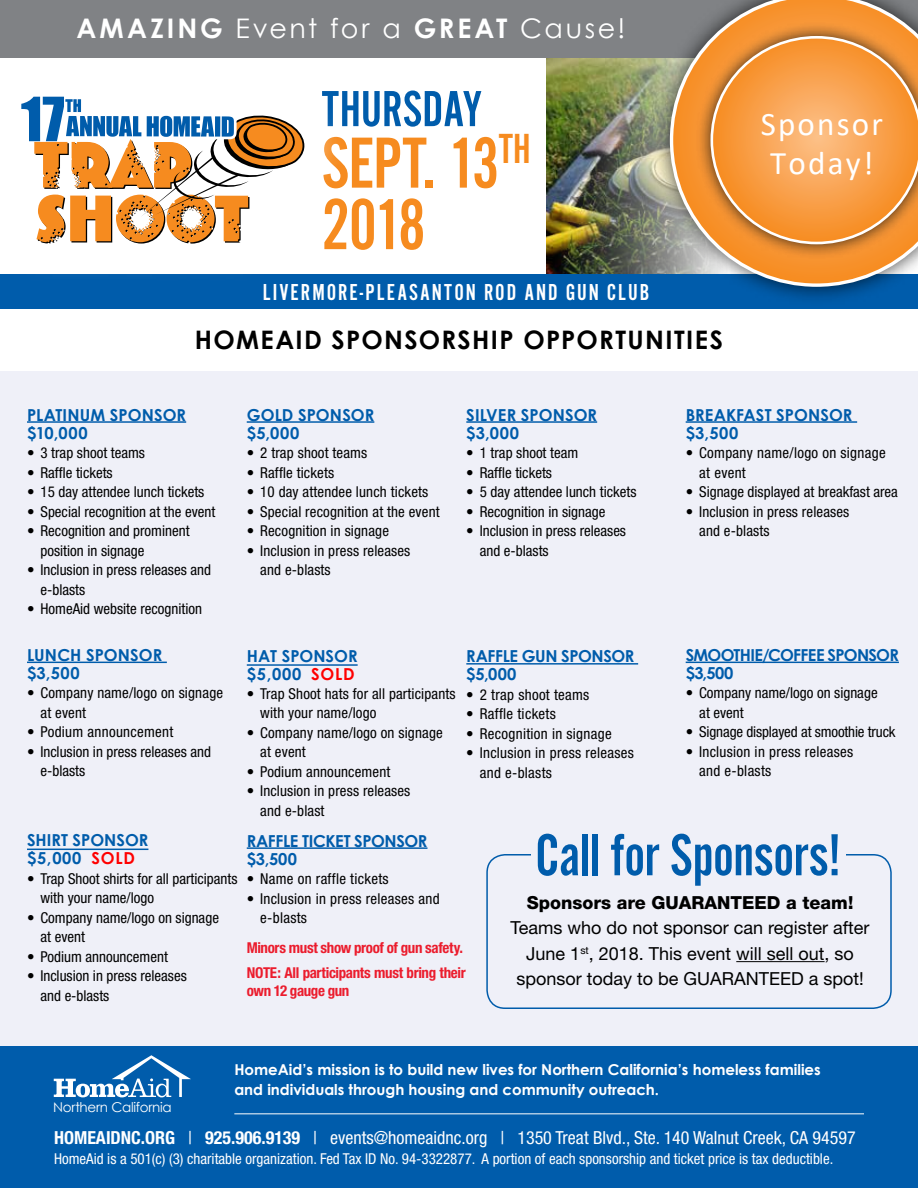
<style>
.page{position:relative;width:918px;height:1188px;background:#fff}
.page>*{position:absolute;margin:0;border:0;box-sizing:border-box;transform-origin:0 0}
.t1{font:75px/61.5px "Alternate Got No 2 D";letter-spacing:-.02em;color:#f68b1f}
.t2{font:61.5px "Alternate Got No 2 D";letter-spacing:-.005em;color:#005cab}
.t3{font:56.25px "Impact";color:#005cab}
.t4{font:52.65px "Alternate Got No 2 D";color:#005cab}
.t5{font:33px/39.6px "Calibri";letter-spacing:.07em;color:#fff}
.t6{font:27px "Century Gothic";letter-spacing:.095em;color:#fff}
.t7{font:700 25.5px "Century Gothic";letter-spacing:.055em;color:#000}
.t8{font:24px "Alternate Got No 2 D";letter-spacing:.085em;color:#fff}
.t9{font:18px/25.5px "Helvetica Neue";color:#000;text-align:center}
.t10{font:condensed 18px "Helvetica Neue";color:#fff}
.t11{font:800 18px "Helvetica Neue";color:#000}
.t12{font:700 16.5px/18px "Century Gothic";color:#005cab}
.t13{font:700 16.5px/18px "Century Gothic";letter-spacing:-.02em;color:#005cab}
.t14{font:700 16.5px/18px "Century Gothic";letter-spacing:-.045em;color:#005cab}
.t15{font:condensed 15px/19.5px "Helvetica Neue";letter-spacing:.01em;color:#000}
.t16{font:700 15px/19.5px "Century Gothic";color:#fff}
.t17{font:condensed 15px "Helvetica Neue";color:#fff}
.t18{font:700 condensed 15px/24.8px "Helvetica Neue";letter-spacing:-.025em;color:#eb1c2d}
.t19{font:condensed 15px "Helvetica Neue";letter-spacing:-.01em;color:#000}
.t20{font:13.5px "Century Gothic";letter-spacing:-.02em;color:#fff}
.s1{font-weight:700}
.s2{color:#f00}
</style>
<div class="page">
<img style="left:546px;top:57px;width:104px;height:218px">
<div style="left:0;top:275px;width:918px;height:34px;background:#005cab"></div>
<div style="left:0;top:372px;width:918px;height:717px;background:#eff0f8"></div>
<div style="left:0;top:0;width:918px;height:57px;background:#808285"></div>
<div style="left:0;top:57px;width:346px;height:224px;background:#fff"></div>
<svg style="left:34px;top:99px;width:271px;height:145px"></svg>
<div style="left:0;top:1047px;width:918px;height:141px;background:#005cab"></div>
<svg style="left:54px;top:1055px;width:137px;height:42px"></svg>
<hr style="left:234px;top:1113px;width:630px;height:1px;background:#fff">
<div style="left:650px;top:0;width:268px;height:307px;background:#000;opacity:.75"></div>
<svg style="left:670px;top:0;width:248px;height:287px"></svg>
<div style="left:695px;top:21px;width:223px;height:239px;background:#000;opacity:.75"></div>
<svg style="left:710px;top:36px;width:208px;height:208px"></svg>
<hr style="left:466px;top:421px;width:131px;height:2px;background:#005cab">
<hr style="left:27px;top:662px;width:140px;height:1px;background:#005cab">
<hr style="left:247px;top:421px;width:127px;height:2px;background:#005cab">
<hr style="left:686px;top:662px;width:213px;height:1px;background:#005cab">
<hr style="left:247px;top:847px;width:181px;height:2px;background:#005cab">
<hr style="left:27px;top:421px;width:159px;height:2px;background:#005cab">
<hr style="left:686px;top:421px;width:171px;height:2px;background:#005cab">
<hr style="left:247px;top:664px;width:111px;height:2px;background:#005cab">
<hr style="left:466px;top:663px;width:172px;height:2px;background:#005cab">
<hr style="left:27px;top:849px;width:121px;height:1px;background:#005cab">
<div style="left:486px;top:854px;width:406px;height:155px;border:2px solid #005cab;border-radius:18px"></div>
<div style="left:531px;top:816px;width:315px;height:76px;background:#eff0f8"></div>
<hr style="left:736px;top:961px;width:89px;height:1px;background:#000">
<h3 class="t6" style="left:76px;top:11px;width:551px"><span class="s1">AMAZING</span> Event for a <span class="s1">GREAT</span> Cause!</h3>
<h3 class="t3" style="left:21px;top:76px;width:45px">17</h3>
<h3 class="t4" style="left:322px;top:81px;width:162px">THURSDAY</h3>
<h1 class="t1" style="left:322px;top:134px;width:211px">SEPT. 13<sup>TH<br></sup>2018</h1>
<h3 class="t8" style="left:263px;top:279px;width:388px">LIVERMORE-PLEASANTON ROD AND GUN CLUB</h3>
<h3 class="t7" style="left:195px;top:324px;width:530px">HOMEAID SPONSORSHIP OPPORTUNITIES</h3>
<h3 class="t5" style="left:761px;top:103px;width:124px">Sponsor<br>Today!</h3>
<p class="t12" style="left:27px;top:405px;width:161px">PLATINUM SPONSOR $10,000</p>
<p class="t15" style="left:27px;top:443px;width:119px">• 3 trap shoot teams</p>
<p class="t15" style="left:27px;top:462px;width:87px">• Raffle tickets</p>
<p class="t15" style="left:27px;top:482px;width:179px">• 15 day attendee lunch tickets</p>
<p class="t15" style="left:27px;top:501px;width:190px">• Special recognition at the event</p>
<p class="t15" style="left:41px;top:521px;width:151px;text-indent:-14px">• Recognition and prominent position in signage</p>
<p class="t15" style="left:41px;top:560px;width:172px;text-indent:-14px">• Inclusion in press releases and e-blasts</p>
<p class="t15" style="left:27px;top:599px;width:177px">• HomeAid website recognition</p>
<p class="t12" style="left:247px;top:405px;width:129px">GOLD SPONSOR $5,000</p>
<p class="t15" style="left:247px;top:443px;width:122px">• 2 trap shoot teams</p>
<p class="t15" style="left:247px;top:462px;width:89px">• Raffle tickets</p>
<p class="t15" style="left:247px;top:482px;width:183px">• 10 day attendee lunch tickets</p>
<p class="t15" style="left:247px;top:501px;width:194px">• Special recognition at the event</p>
<p class="t15" style="left:247px;top:521px;width:144px">• Recognition in signage</p>
<p class="t15" style="left:260px;top:540px;width:152px;text-indent:-14px">• Inclusion in press releases and e-blasts</p>
<p class="t12" style="left:466px;top:405px;width:132px">SILVER SPONSOR $3,000</p>
<p class="t15" style="left:466px;top:443px;width:113px">• 1 trap shoot team</p>
<p class="t15" style="left:466px;top:462px;width:87px">• Raffle tickets</p>
<p class="t15" style="left:466px;top:482px;width:172px">• 5 day attendee lunch tickets</p>
<p class="t15" style="left:466px;top:501px;width:141px">• Recognition in signage</p>
<p class="t15" style="left:480px;top:521px;width:148px;text-indent:-14px">• Inclusion in press releases and e-blasts</p>
<p class="t12" style="left:686px;top:405px;width:168px">BREAKFAST SPONSOR $3,500</p>
<p class="t15" style="left:699px;top:443px;width:188px;text-indent:-14px">• Company name/logo on signage at event</p>
<p class="t15" style="left:686px;top:482px;width:214px">• Signage displayed at breakfast area</p>
<p class="t15" style="left:699px;top:501px;width:152px;text-indent:-14px">• Inclusion in press releases and e-blasts</p>
<p class="t12" style="left:27px;top:645px;width:137px">LUNCH SPONSOR $3,500</p>
<p class="t15" style="left:41px;top:683px;width:184px;text-indent:-14px">• Company name/logo on signage at event</p>
<p class="t15" style="left:27px;top:722px;width:148px">• Podium announcement</p>
<p class="t15" style="left:41px;top:742px;width:172px;text-indent:-14px">• Inclusion in press releases and e-blasts</p>
<p class="t12" style="left:27px;top:831px;width:123px">SHIRT SPONSOR $5,000 <span class="s2">SOLD</span></p>
<p class="t15" style="left:41px;top:869px;width:198px;text-indent:-14px">• Trap Shoot shirts for all participants with your name/logo</p>
<p class="t15" style="left:41px;top:908px;width:180px;text-indent:-14px">• Company name/logo on signage at event</p>
<p class="t15" style="left:27px;top:947px;width:142px">• Podium announcement</p>
<p class="t15" style="left:41px;top:966px;width:148px;text-indent:-14px">• Inclusion in press releases and e-blasts</p>
<p class="t12" style="left:247px;top:647px;width:112px">HAT SPONSOR $5,000 <span class="s2">SOLD</span></p>
<p class="t15" style="left:260px;top:684px;width:197px;text-indent:-14px">• Trap Shoot hats for all participants with your name/logo</p>
<p class="t15" style="left:260px;top:723px;width:184px;text-indent:-14px">• Company name/logo on signage at event</p>
<p class="t15" style="left:247px;top:762px;width:145px">• Podium announcement</p>
<p class="t15" style="left:260px;top:781px;width:152px;text-indent:-14px">• Inclusion in press releases and e-blast</p>
<p class="t13" style="left:466px;top:647px;width:170px">RAFFLE GUN SPONSOR $5,000</p>
<p class="t15" style="left:466px;top:685px;width:125px">• 2 trap shoot teams</p>
<p class="t15" style="left:466px;top:704px;width:91px">• Raffle tickets</p>
<p class="t15" style="left:466px;top:724px;width:147px">• Recognition in signage</p>
<p class="t15" style="left:480px;top:743px;width:156px;text-indent:-14px">• Inclusion in press releases and e-blasts</p>
<p class="t14" style="left:686px;top:645px;width:215px">SMOOTHIE/COFFEE SPONSOR $3,500</p>
<p class="t15" style="left:699px;top:683px;width:180px;text-indent:-14px">• Company name/logo on signage at event</p>
<p class="t19" style="left:686px;top:723px;width:211px">• Signage displayed at smoothie truck</p>
<p class="t15" style="left:699px;top:742px;width:156px;text-indent:-14px">• Inclusion in press releases and e-blasts</p>
<p class="t13" style="left:247px;top:831px;width:182px">RAFFLE TICKET SPONSOR $3,500</p>
<p class="t15" style="left:247px;top:869px;width:143px">• Name on raffle tickets</p>
<p class="t15" style="left:260px;top:888px;width:181px;text-indent:-14px">• Inclusion in press releases and e-blasts</p>
<p class="t18" style="left:247px;top:935px;width:221px">Minors must show proof of gun safety.<br>NOTE: All participants must bring their</p>
<p class="t18" style="left:247px;top:978px;width:104px">own 12 gauge gun</p>
<h2 class="t2" style="left:535px;top:822px;width:308px">Call for Sponsors!</h2>
<p class="t11" style="left:527px;top:892px;width:328px">Sponsors are GUARANTEED a team!</p>
<p class="t9" style="left:511px;top:915px;width:361px">Teams who do not sponsor can register after<br>June 1<sup>st</sup>, 2018. This event will sell out, so sponsor today to be GUARANTEED a spot!</p>
<p class="t16" style="left:234px;top:1060px;width:588px">HomeAid’s mission is to build new lives for Northern California’s homeless families and individuals through housing and community outreach.</p>
<p class="t10" style="left:54px;top:1128px;width:803px"><span class="s1">HOMEAIDNC.ORG</span> | <span class="s1">925.906.9139</span> | events@homeaidnc.org | 1350 Treat Blvd., Ste. 140 Walnut Creek, CA 94597</p>
<p class="t17" style="left:54px;top:1150px;width:781px">HomeAid is a 501(c) (3) charitable organization. Fed Tax ID No. 94-3322877. A portion of each sponsorship and ticket price is tax deductible.</p>
<p class="t20" style="left:53px;top:1097px;width:120px">Northern California</p>
</div>
